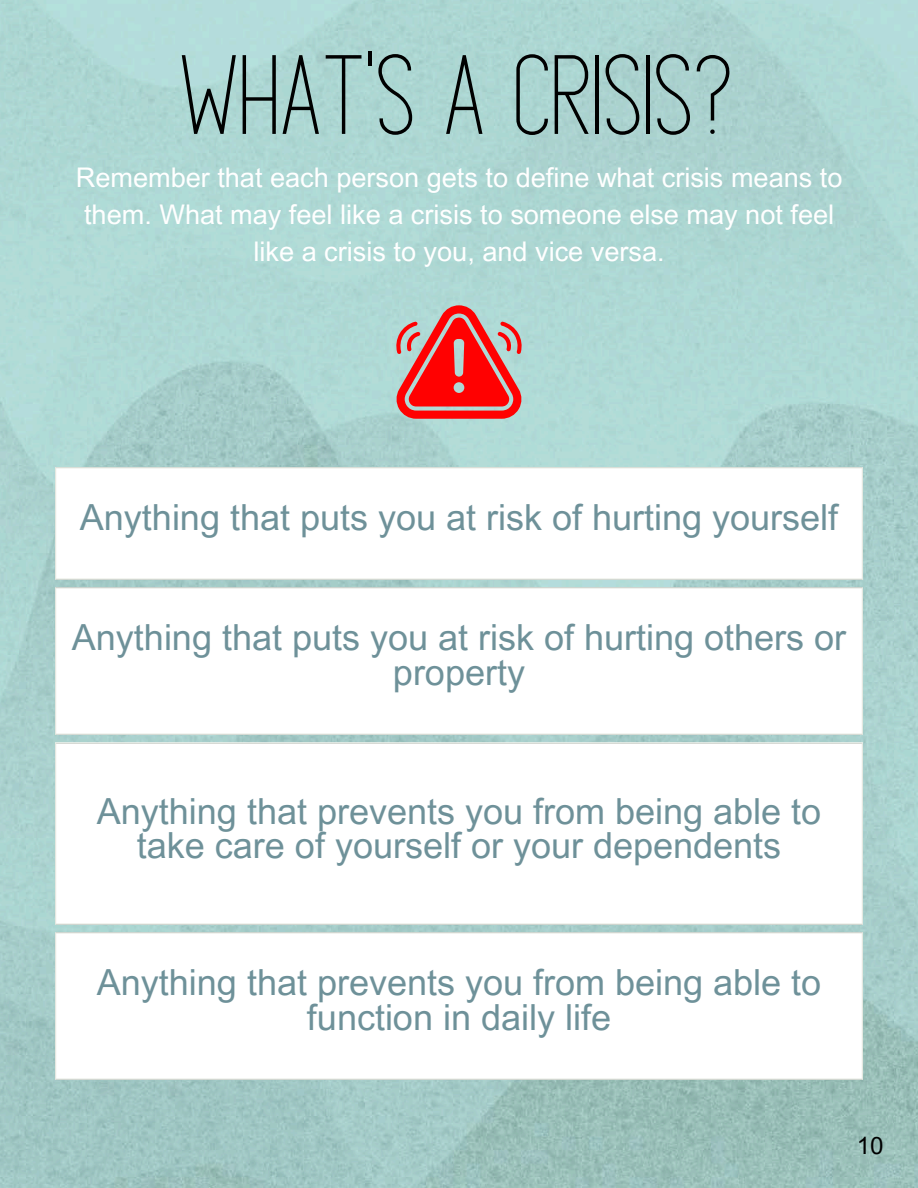
<style>
.page{position:relative;width:918px;height:1188px;background:#fff}
.page>*{position:absolute;margin:0;border:0;box-sizing:border-box;transform-origin:0 0}
.t1{font:700 90px "Athens";color:#000}
.t2{font:36px/34.8px "Arial MT Pro";color:#6e9199;text-align:center}
.t3{font:27.15px/37.2px "Arial MT Pro";color:#fff;text-align:center}
.t4{font:24px "Arial MT Pro";color:#000}
</style>
<div class="page">
<img style="left:0;top:0;width:918px;height:1188px">
<svg style="left:55px;top:468px;width:808px;height:610px"></svg>
<hr style="left:55px;top:468px;width:1px;height:110px;background:#e6eae2">
<hr style="left:862px;top:468px;width:1px;height:110px;background:#e6eae2">
<hr style="left:55px;top:467px;width:808px;height:1px;background:#e6eae2">
<hr style="left:55px;top:578px;width:808px;height:2px;background:#e6eae2">
<hr style="left:55px;top:589px;width:1px;height:145px;background:#e6eae2">
<hr style="left:862px;top:589px;width:1px;height:145px;background:#e6eae2">
<hr style="left:55px;top:587px;width:808px;height:2px;background:#e6eae2">
<hr style="left:55px;top:734px;width:808px;height:1px;background:#e6eae2">
<hr style="left:55px;top:744px;width:1px;height:179px;background:#e6eae2">
<hr style="left:862px;top:744px;width:1px;height:179px;background:#e6eae2">
<hr style="left:55px;top:742px;width:808px;height:2px;background:#e6eae2">
<hr style="left:55px;top:923px;width:808px;height:2px;background:#e6eae2">
<hr style="left:55px;top:934px;width:1px;height:144px;background:#e6eae2">
<hr style="left:862px;top:934px;width:1px;height:144px;background:#e6eae2">
<hr style="left:55px;top:932px;width:808px;height:2px;background:#e6eae2">
<hr style="left:55px;top:1078px;width:808px;height:2px;background:#e6eae2">
<svg style="left:395px;top:305px;width:128px;height:114px;background:#db5f5d"></svg>
<p class="t1" style="left:182px;top:29px;width:556px">WHAT'S A CRISIS?</p>
<p class="t3" style="left:76px;top:162px;width:768px">Remember that each person gets to define what crisis means to them. What may feel like a crisis to someone else may not feel like a crisis to you, and vice versa.</p>
<h1 class="t2" style="left:80px;top:505px;width:760px">Anything that puts you at risk of hurting yourself</h1>
<p class="t2" style="left:72px;top:625px;width:776px">Anything that puts you at risk of hurting others or property</p>
<p class="t2" style="left:97px;top:798px;width:726px">Anything that prevents you from being able to take care of yourself or your dependents</p>
<p class="t2" style="left:97px;top:970px;width:726px">Anything that prevents you from being able to function in daily life</p>
<p class="t4" style="left:857px;top:1137px;width:28px">10</p>
</div>
